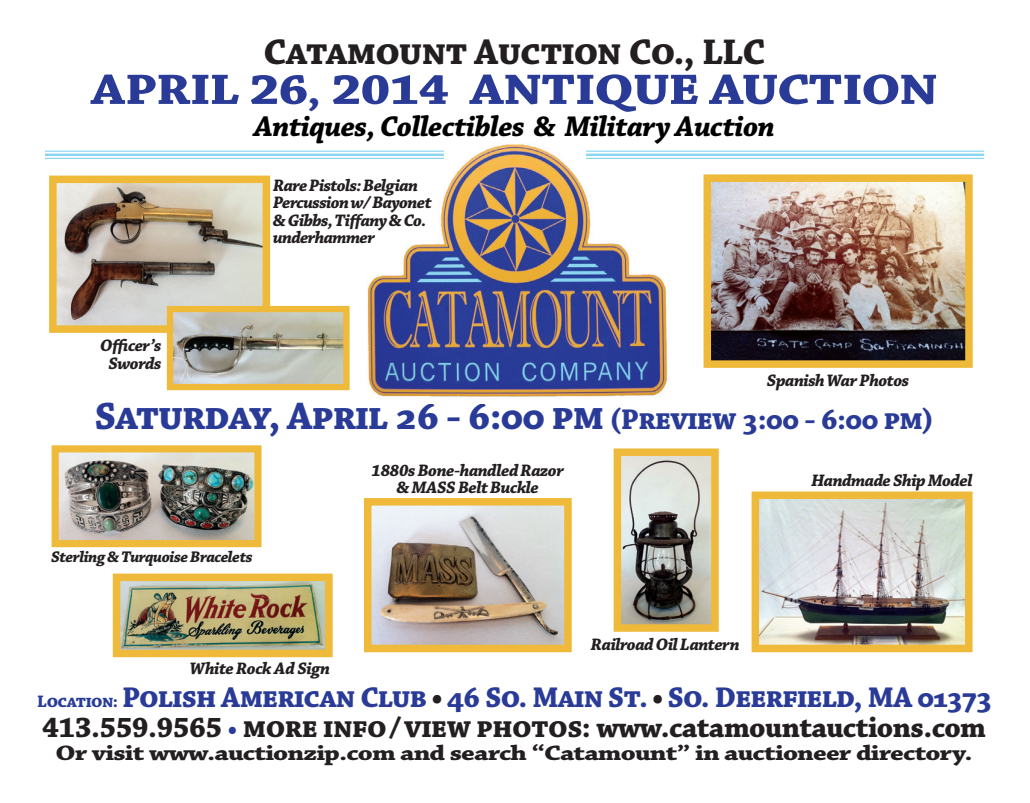
<style>
.page{position:relative;width:1030px;height:803px;background:#fff}
.page>*{position:absolute;margin:0;border:0;box-sizing:border-box;transform-origin:0 0}
.t1{font:700 44.75px "Chaparral Pro";letter-spacing:-.02em;color:#293b97;scale:1.2 1}
.t2{font:700 40px "Chaparral Pro";letter-spacing:-.03em;color:#293b97}
.t3{font:700 37.5px "Chaparral Pro";letter-spacing:-.02em;color:#231f20}
.t4{font:700 30px "Chaparral Pro";letter-spacing:-.03em;color:#293b97}
.t5{font:700 30px "Chaparral Pro";letter-spacing:-.02em;color:#231f20}
.t6{font:italic 700 30px "Chaparral Pro";letter-spacing:-.02em;color:#000}
.t7{font:700 22px "Chaparral Pro";color:#231f20;scale:1.25 1}
.t8{font:italic 700 17.5px/17.5px "Chaparral Pro";letter-spacing:-.03em;color:#231f20;text-align:center}
.t9{font:italic 700 16.25px "Chaparral Pro";letter-spacing:-.03em;color:#231f20}
.s1{font-size:37.75px}
.s2{font-size:30px}
.s3{font-size:17.5px}
.s4{color:#231f20}
.s5{font-size:25.25px;color:#293b97}
</style>
<div class="page">
<img style="left:333px;top:144px;width:365px;height:253px">
<hr style="left:586px;top:151px;width:398px;height:1px;background:#89d5f0">
<hr style="left:586px;top:154px;width:398px;height:2px;background:#89d5f0">
<hr style="left:586px;top:158px;width:398px;height:1px;background:#89d5f0">
<hr style="left:45px;top:151px;width:399px;height:1px;background:#89d5f0">
<hr style="left:45px;top:154px;width:399px;height:2px;background:#89d5f0">
<hr style="left:45px;top:158px;width:399px;height:1px;background:#89d5f0">
<img style="left:58px;top:185px;width:203px;height:139px">
<div style="left:49px;top:176px;width:221px;height:157px;border:8px solid #efb93a"></div>
<img style="left:373px;top:507px;width:189px;height:136px">
<div style="left:364px;top:498px;width:207px;height:154px;border:8px solid #efb93a"></div>
<img style="left:622px;top:457px;width:87px;height:166px">
<div style="left:613px;top:448px;width:105px;height:184px;border:8px solid #efb93a"></div>
<img style="left:60px;top:453px;width:193px;height:86px">
<div style="left:52px;top:445px;width:209px;height:102px;border:7px solid #efb93a"></div>
<img style="left:712px;top:183px;width:251px;height:176px">
<div style="left:703px;top:174px;width:269px;height:194px;border:8px solid #efb93a"></div>
<img style="left:760px;top:500px;width:203px;height:143px">
<div style="left:751px;top:491px;width:221px;height:161px;border:8px solid #efb93a"></div>
<img style="left:174px;top:313px;width:168px;height:70px">
<div style="left:167px;top:306px;width:182px;height:84px;border:6px solid #efb93a"></div>
<img style="left:122px;top:582px;width:202px;height:66px">
<div style="left:113px;top:573px;width:220px;height:84px;border:8px solid #efb93a"></div>
<h3 class="t3" style="left:263px;top:30px;width:503px">Catamount Auction Co., LLC</h3>
<h1 class="t1" style="left:91px;top:63px;width:707px">APRIL 26<span class="s1">,</span> 2014 ANTIQUE AUCTION</h1>
<h3 class="t6" style="left:254px;top:109px;width:523px">Antiques, Collectibles &amp; Military Auction</h3>
<p class="t8" style="left:273px;top:177px;width:160px;text-align:left">Rare Pistols: Belgian<br>Percussion w/ Bayonet &amp; Gibbs, Tiffany &amp; Co. underhammer</p>
<p class="t8" style="left:100px;top:336px;width:63px">Officer’s<br>Swords</p>
<p class="t8" style="left:767px;top:372px;width:144px">Spanish War Photos</p>
<h2 class="t2" style="left:95px;top:393px;width:840px">Saturday, April 26 - 6:00 pm <span class="s2">(Preview 3:00 - 6:00 pm)</span></h2>
<p class="t9" style="left:51px;top:547px;width:203px">Sterling &amp; Turquoise Bracelets</p>
<p class="t8" style="left:190px;top:660px;width:142px">White Rock Ad Sign</p>
<p class="t8" style="left:371px;top:462px;width:194px">1880s Bone-handled Razor &amp; MASS Belt Buckle</p>
<p class="t8" style="left:811px;top:472px;width:162px">Handmade Ship Model</p>
<p class="t8" style="left:591px;top:636px;width:150px">Railroad Oil Lantern</p>
<h3 class="t4" style="left:37px;top:680px;width:957px"><span class="s3">Location:</span> Polish American Club <span class="s4">•</span> 46 So. Main St. <span class="s4">•</span> So. Deerfield, MA 01373</h3>
<h3 class="t5" style="left:42px;top:709px;width:945px">413.559.9565 <span class="s5">•</span> more info / view photos: www.catamountauctions.com</h3>
<p class="t7" style="left:55px;top:739px;width:735px">Or visit www.auctionzip.com and search “Catamount” in auctioneer directory.</p>
</div>
